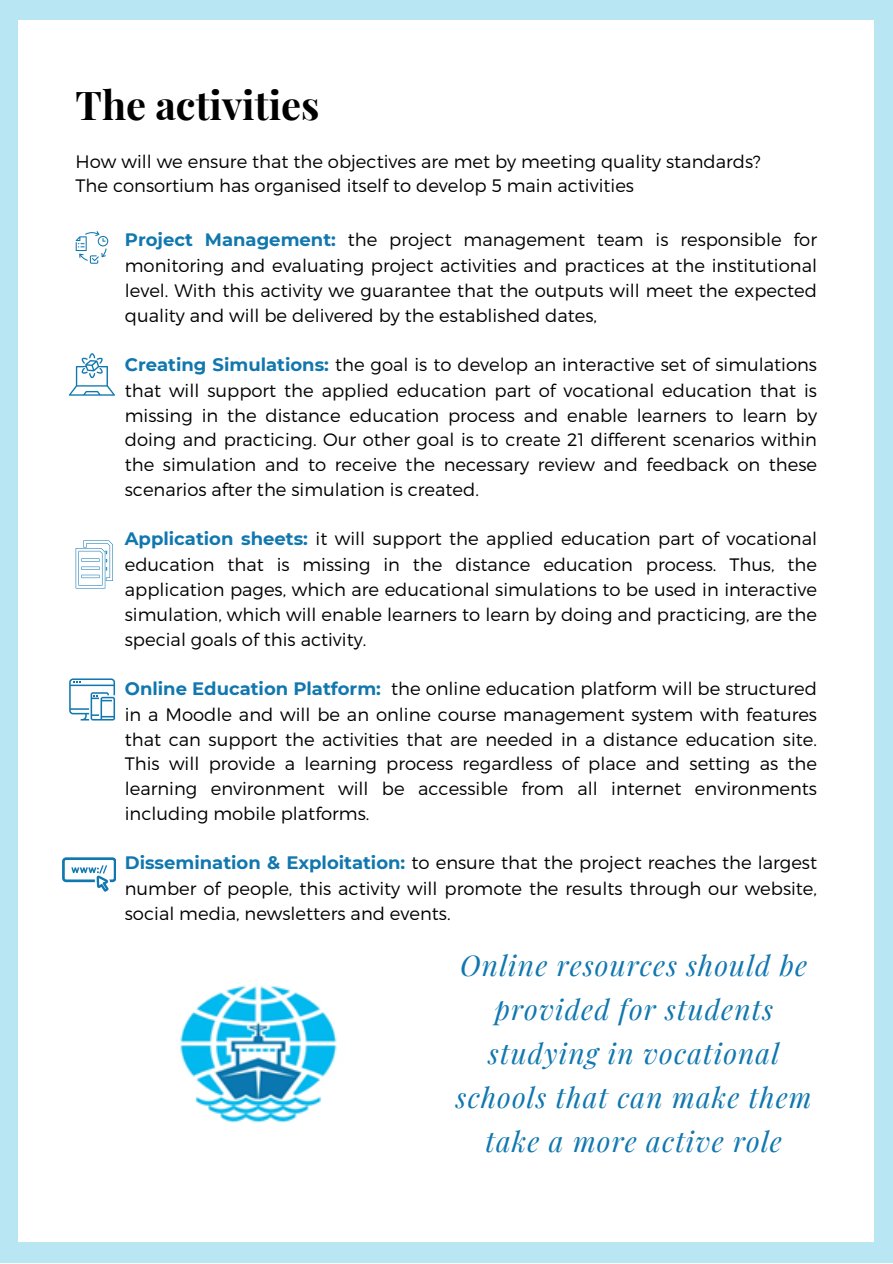
<style>
.page{position:relative;width:893px;height:1264px;background:#fff}
.page>*{position:absolute;margin:0;border:0;box-sizing:border-box;transform-origin:0 0}
.t1{font:700 39.6px "Playfair Display";color:#000}
.t2{font:italic 28.05px/43.8px "Playfair Display";letter-spacing:.04em;color:#1077af;text-align:center}
.t3{font:300 18px/24.9px "Montserrat";color:#000;text-align:justify}
.s1{font-weight:700;color:#1077af}
</style>
<div class="page">
<div style="left:0;top:0;width:892px;height:1262px;background:#b8e6f2"></div>
<div style="left:19px;top:21px;width:854px;height:1220px;background:#fff"></div>
<svg style="left:76px;top:231px;width:32px;height:33px"></svg>
<svg style="left:69px;top:353px;width:46px;height:42px"></svg>
<svg style="left:76px;top:540px;width:37px;height:48px"></svg>
<svg style="left:81px;top:558px;width:18px;height:4px"></svg>
<svg style="left:69px;top:678px;width:46px;height:42px"></svg>
<svg style="left:62px;top:857px;width:54px;height:34px"></svg>
<img style="left:180px;top:985px;width:157px;height:138px">
<p class="t1" style="left:76px;top:77px;width:245px">The activities</p>
<p class="t3" style="left:76px;top:148px;width:686px">How will we ensure that the objectives are met by meeting quality standards?</p>
<p class="t3" style="left:76px;top:173px;width:560px">The consortium has organised itself to develop 5 main activities</p>
<p class="t3" style="left:125px;top:226px;width:693px"><span class="s1">Project Management:</span> the project management team is responsible for monitoring and evaluating project activities and practices at the institutional level. With this activity we guarantee that the outputs will meet the expected quality and will be delivered by the established dates,</p>
<p class="t3" style="left:125px;top:351px;width:693px"><span class="s1">Creating Simulations:</span> the goal is to develop an interactive set of simulations that will support the applied education part of vocational education that is missing in the distance education process and enable learners to learn by doing and practicing. Our other goal is to create 21 different scenarios within the simulation and to receive the necessary review and feedback on these scenarios after the simulation is created.</p>
<p class="t3" style="left:125px;top:525px;width:693px"><span class="s1">Application sheets:</span> it will support the applied education part of vocational education that is missing in the distance education process. Thus, the application pages, which are educational simulations to be used in interactive simulation, which will enable learners to learn by doing and practicing, are the special goals of this activity.</p>
<p class="t3" style="left:125px;top:675px;width:693px"><span class="s1">Online Education Platform:</span> the online education platform will be structured in a Moodle and will be an online course management system with features that can support the activities that are needed in a distance education site.<br>This will provide a learning process regardless of place and setting as the learning environment will be accessible from all internet environments including mobile platforms.</p>
<p class="t3" style="left:125px;top:849px;width:693px;line-height:25.3px"><span class="s1">Dissemination &amp; Exploitation:</span> to ensure that the project reaches the largest number of people, this activity will promote the results through our website, social media, newsletters and events.</p>
<p class="t2" style="left:456px;top:942px;width:357px">Online resources should be provided for students studying in vocational schools that can make them take a more active role</p>
</div>
